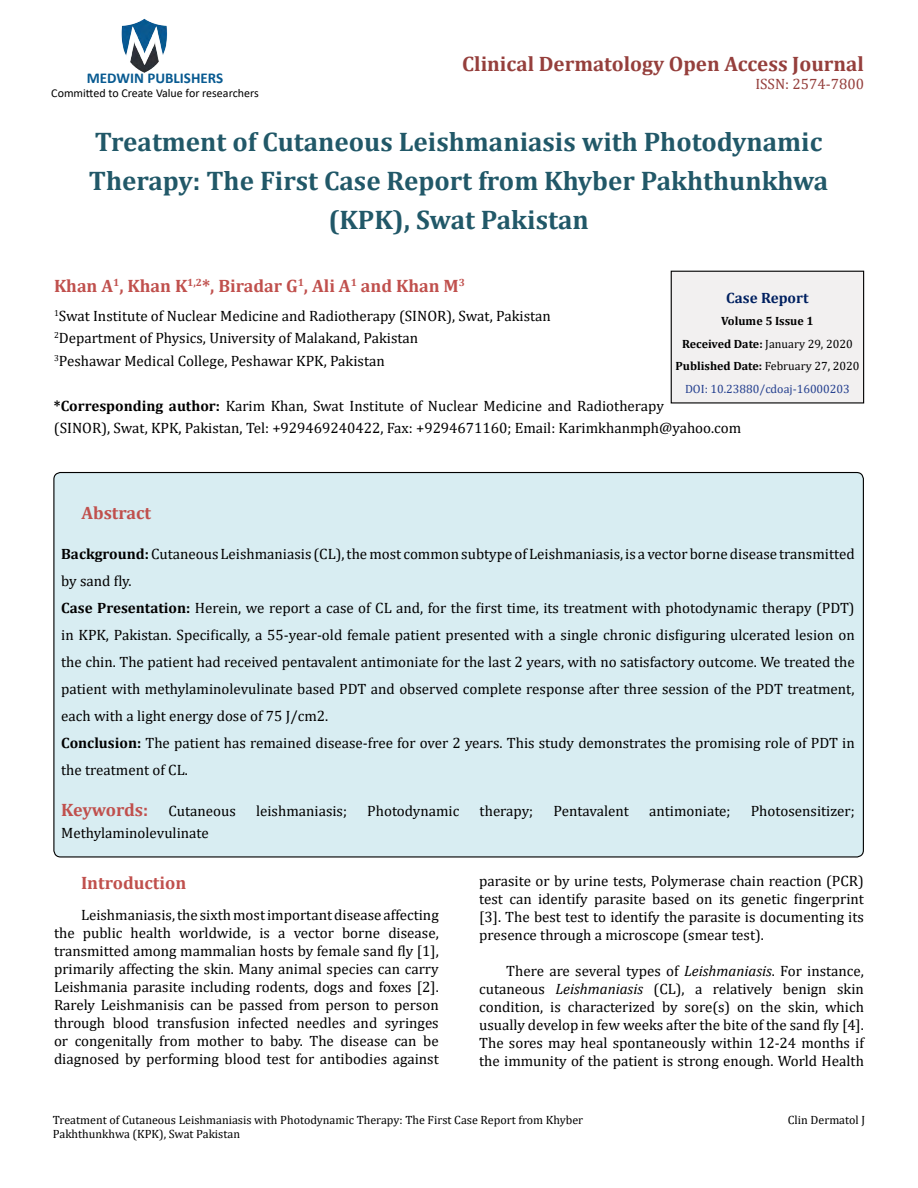
<style>
.page{position:relative;width:918px;height:1188px;background:#fff}
.page>*{position:absolute;margin:0;border:0;box-sizing:border-box;transform-origin:0 0}
.t1{font:700 27px/39px "Cambria";color:#215868;text-align:center}
.t2{font:700 21px "Cambria";color:#953f3c}
.t3{font:700 18px "Cambria";color:#c0504d}
.t4{font:15px/18px "Cambria";color:#010000;text-align:justify}
.t5{font:15px/22.5px "Cambria";color:#000}
.t6{font:700 15px "Calibri";color:#085a91}
.t7{font:15px "Cambria";color:#953f3c}
.t8{font:700 15px "Cambria";color:#002060}
.t9{font:12px/14.4px "Cambria";color:#000}
.t10{font:700 12px/22.5px "Cambria";color:#000;text-align:center}
.t11{font:12px "Calibri";color:#000}
.s1{font-weight:700}
.s2{font-weight:400}
.s3{font-weight:400;color:#25408f}
.s4{font-weight:400;font-size:15px;color:#010000}
.s5{font-style:italic}
</style>
<div class="page">
<img style="left:121px;top:18px;width:47px;height:55px">
<div style="left:671px;top:271px;width:193px;height:132px;background:#f2f0f0"></div>
<div style="left:671px;top:271px;width:193px;height:133px;border:1px solid #010000"></div>
<div style="left:54px;top:473px;width:809px;height:384px;background:#d8edf2;border-radius:7px"></div>
<p class="t6" style="left:87px;top:67px;width:138px">MEDWIN PUBLISHERS</p>
<p class="t11" style="left:51px;top:85px;width:209px">Committed to Create Value for researchers</p>
<h2 class="t2" style="left:462px;top:49px;width:403px">Clinical Dermatology Open Access Journal</h2>
<p class="t7" style="left:755px;top:75px;width:110px">ISSN: 2574-7800</p>
<h1 class="t1" style="left:89px;top:121px;width:741px">Treatment of Cutaneous Leishmaniasis with Photodynamic<br>Therapy: The First Case Report from Khyber Pakhthunkhwa (KPK), Swat Pakistan</h1>
<p class="t3" style="left:54px;top:273px;width:413px">Khan A<sup>1</sup>, Khan K<sup>1,2</sup>*, Biradar G<sup>1</sup>, Ali A<sup>1</sup> and Khan M<sup>3</sup></p>
<p class="t5" style="left:54px;top:304px;width:499px"><sup>1</sup>Swat Institute of Nuclear Medicine and Radiotherapy (SINOR), Swat, Pakistan<br><sup>2</sup>Department of Physics, University of Malakand, Pakistan<br><sup>3</sup>Peshawar Medical College, Peshawar KPK, Pakistan</p>
<p class="t5" style="left:54px;top:394px;width:689px"><span class="s1">*Corresponding author:</span> Karim Khan, Swat Institute of Nuclear Medicine and Radiotherapy<br>(SINOR), Swat, KPK, Pakistan, Tel: +929469240422, Fax: +9294671160; Email: Karimkhanmph@yahoo.com</p>
<p class="t8" style="left:726px;top:287px;width:84px">Case Report</p>
<p class="t10" style="left:675px;top:310px;width:185px">Volume 5 Issue 1<br>Received Date: <span class="s2">January 29, 2020<br></span>Published Date: <span class="s2">February 27, 2020<br></span><span class="s3">DOI: 10.23880/cdoaj-16000203</span></p>
<p class="t3" style="left:81px;top:500px;width:71px">Abstract</p>
<p class="t4" style="left:61px;top:540px;width:795px;line-height:27px;text-align:left"><span class="s1">Background:</span> Cutaneous Leishmaniasis (CL), the most common subtype of Leishmaniasis, is a vector borne disease transmitted by sand fly.<br><span class="s1">Case Presentation:</span> Herein, we report a case of CL and, for the first time, its treatment with photodynamic therapy (PDT) in KPK, Pakistan. Specifically, a 55-year-old female patient presented with a single chronic disfiguring ulcerated lesion on the chin. The patient had received pentavalent antimoniate for the last 2 years, with no satisfactory outcome. We treated the patient with methylaminolevulinate based PDT and observed complete response after three session of the PDT treatment, each with a light energy dose of 75 J/cm2.<br><span class="s1">Conclusion:</span> The patient has remained disease-free for over 2 years. This study demonstrates the promising role of PDT in the treatment of CL.</p>
<p class="t3" style="left:61px;top:797px;width:176px">Keywords: <span class="s4">Cutaneous</span></p>
<p class="t4" style="left:256px;top:801px;width:92px">leishmaniasis;</p>
<p class="t4" style="left:367px;top:801px;width:94px">Photodynamic</p>
<p class="t4" style="left:480px;top:801px;width:55px">therapy;</p>
<p class="t4" style="left:553px;top:801px;width:77px">Pentavalent</p>
<p class="t4" style="left:649px;top:801px;width:83px">antimoniate;</p>
<p class="t4" style="left:751px;top:801px;width:105px">Photosensitizer;</p>
<p class="t4" style="left:61px;top:824px;width:149px">Methylaminolevulinate</p>
<p class="t3" style="left:81px;top:870px;width:107px">Introduction</p>
<p class="t4" style="left:54px;top:906px;width:386px;text-indent:27px">Leishmaniasis, the sixth most important disease affecting the public health worldwide, is a vector borne disease, transmitted among mammalian hosts by female sand fly [1], primarily affecting the skin. Many animal species can carry Leishmania parasite including rodents, dogs and foxes [2].<br>Rarely Leishmanisis can be passed from person to person through blood transfusion infected needles and syringes or congenitally from mother to baby. The disease can be diagnosed by performing blood test for antibodies against</p>
<p class="t4" style="left:479px;top:872px;width:386px">parasite or by urine tests, Polymerase chain reaction (PCR) test can identify parasite based on its genetic fingerprint [3]. The best test to identify the parasite is documenting its presence through a microscope (smear test).</p>
<p class="t4" style="left:479px;top:962px;width:386px;text-indent:27px">There are several types of <span class="s5">Leishmaniasis</span>. For instance, cutaneous <span class="s5">Leishmaniasis</span> (CL), a relatively benign skin condition, is characterized by sore(s) on the skin, which usually develop in few weeks after the bite of the sand fly [4].<br>The sores may heal spontaneously within 12-24 months if the immunity of the patient is strong enough. World Health</p>
<p class="t9" style="left:53px;top:1113px;width:532px">Treatment of Cutaneous Leishmaniasis with Photodynamic Therapy: The First Case Report from Khyber<br>Pakhthunkhwa (KPK), Swat Pakistan</p>
<p class="t9" style="left:788px;top:1113px;width:79px">Clin Dermatol J</p>
</div>
